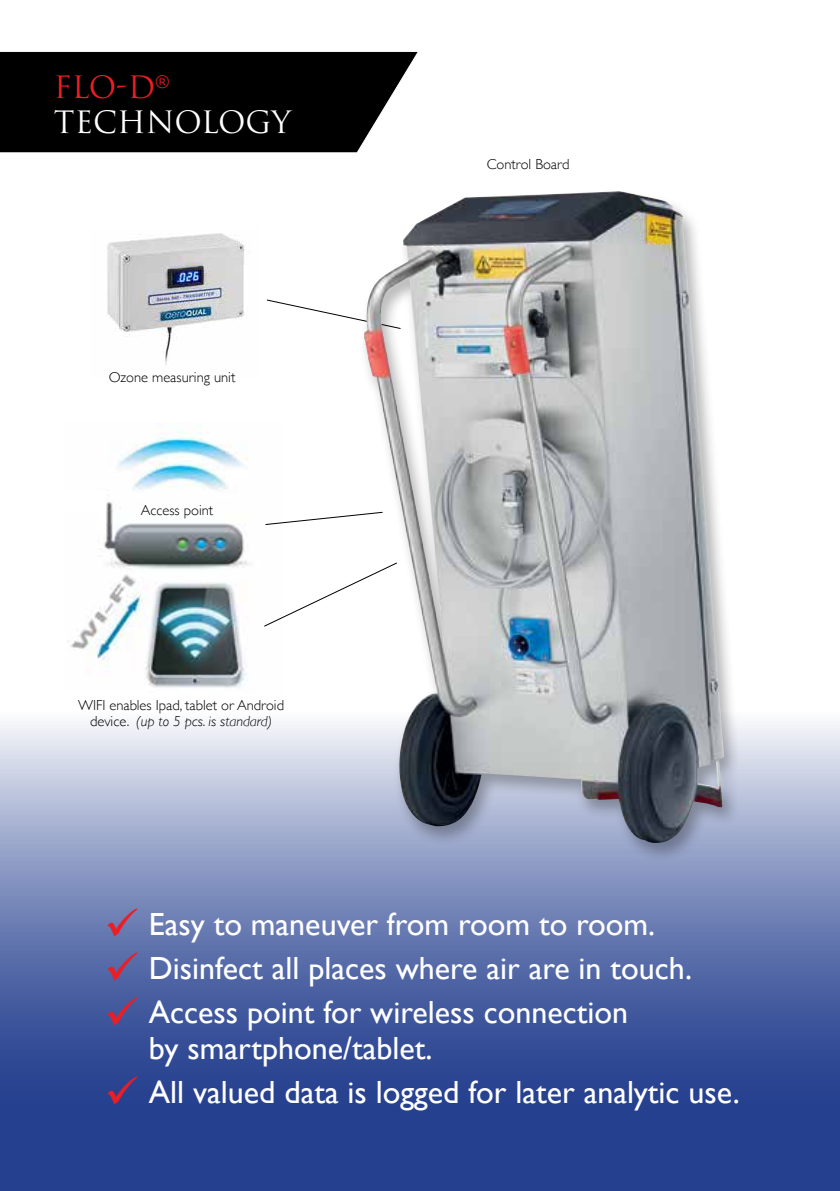
<style>
.page{position:relative;width:840px;height:1191px;background:#fff}
.page>*{position:absolute;margin:0;border:0;box-sizing:border-box;transform-origin:0 0}
.t1{font:44px/44.6px "Wingdings";color:#ed1d24;text-align:justify}
.t2{font:32px/44px "Gill Sans";color:#fff}
.t3{font:30px/35.8px "Trajan";color:#fff}
.t4{font:300 14.6px/16.2px "Gill Sans";color:#000;text-align:center}
.s1{color:#ed1d24}
.s2{font-style:italic}
</style>
<div class="page">
<svg style="left:0;top:723px;width:839px;height:468px;background:#5c70ab"></svg>
<svg style="left:0;top:51px;width:418px;height:102px;background:#161616"></svg>
<img style="left:71px;top:423px;width:178px;height:265px">
<div style="left:58px;top:491px;width:47px;height:21px;background:#fff"></div>
<img style="left:107px;top:233px;width:138px;height:132px">
<svg style="left:265px;top:514px;width:92px;height:11px"></svg>
<svg style="left:266px;top:299px;width:91px;height:21px"></svg>
<svg style="left:264px;top:581px;width:93px;height:46px"></svg>
<div style="left:357px;top:187px;width:383px;height:676px;background:#000;opacity:.3"></div>
<img style="left:363px;top:191px;width:360px;height:652px">
<svg style="left:107px;top:1076px;width:30px;height:29px"></svg>
<p class="t3" style="left:54px;top:69px;width:238px"><span class="s1">FLO-D</span><sup>®<br></sup>TECHNOLOGY</p>
<p class="t4" style="left:109px;top:368px;width:128px">Ozone measuring unit</p>
<p class="t4" style="left:141px;top:501px;width:74px">Access point</p>
<p class="t4" style="left:78px;top:696px;width:207px">WIFI enables Ipad, tablet or Android device. <span class="s2">(up to 5 pcs. is standard)</span></p>
<p class="t4" style="left:486px;top:155px;width:84px">Control Board</p>
<h1 class="t1" style="left:104px;top:904px;width:36px">✓ ✓ ✓</h1>
<p class="t2" style="left:149px;top:901px;width:544px">Easy to maneuver from room to room.<br>Disinfect all places where air are in touch.<br>Access point for wireless connection</p>
<p class="t2" style="left:149px;top:1025px;width:592px">by smartphone/tablet.<br>All valued data is logged for later analytic use.</p>
</div>
